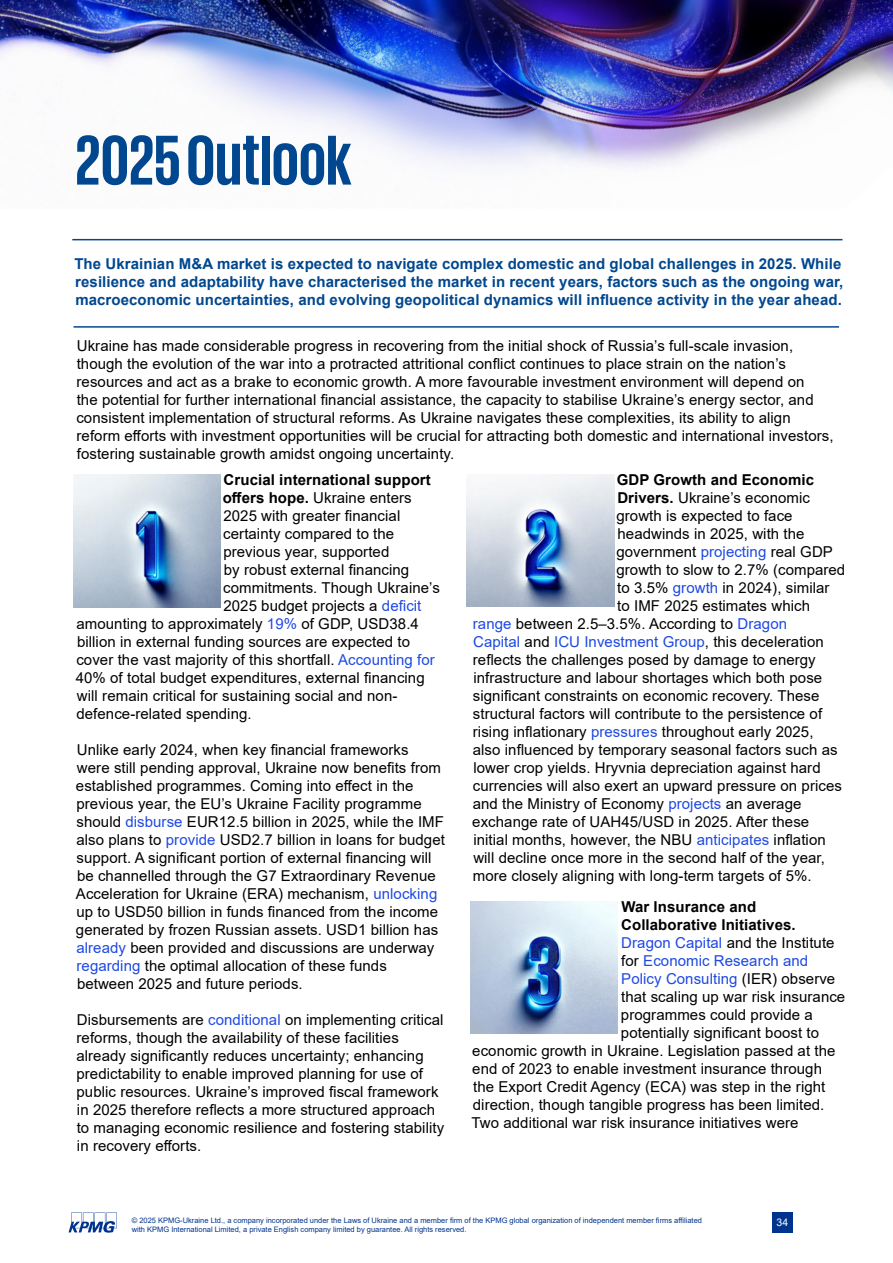
<style>
.page{position:relative;width:893px;height:1263px;background:#fff}
.page>*{position:absolute;margin:0;border:0;box-sizing:border-box;transform-origin:0 0}
.t1{font:700 72px "KPMG Cyrillic";color:#00478f}
.t2{font:15px/18px "Arial";letter-spacing:.005em;color:#000}
.t3{font:700 15px/18px "Arial";letter-spacing:.005em;color:#00478f}
.t4{font:15px "Arial";letter-spacing:.005em;color:#1e49e2}
.t5{font:700 15px "Arial";letter-spacing:.005em;color:#000}
.t6{font:10.5px "Arial";color:#fff}
.t7{font:7.5px "Arial";color:#00338d}
.s1{font-weight:700}
.s2{color:#1e49e2}
.s3{color:#000}
</style>
<div class="page">
<div style="left:772px;top:1212px;width:20px;height:21px;background:#00338d"></div>
<svg style="left:69px;top:1212px;width:48px;height:21px"></svg>
<img style="left:0;top:0;width:893px;height:169px">
<img style="left:73px;top:475px;width:147px;height:132px">
<img style="left:467px;top:474px;width:147px;height:133px">
<img style="left:471px;top:901px;width:147px;height:133px">
<hr style="left:73px;top:326px;width:766px;height:2px;background:#00478f">
<hr style="left:72px;top:239px;width:770px;height:1px;background:#00478f">
<h1 class="t1" style="left:75px;top:124px;width:278px">2025 Outlook</h1>
<p class="t3" style="left:74px;top:255px;width:770px">The Ukrainian M&amp;A market is expected to navigate complex domestic and global challenges in 2025. While resilience and adaptability have characterised the market in recent years, factors such as the ongoing war, macroeconomic uncertainties, and evolving geopolitical dynamics will influence activity in the year ahead.</p>
<p class="t2" style="left:76px;top:337px;width:759px">Ukraine has made considerable progress in recovering from the initial shock of Russia’s full-scale invasion, though the evolution of the war into a protracted attritional conflict continues to place strain on the nation’s resources and act as a brake to economic growth. A more favourable investment environment will depend on<br>the potential for further international financial assistance, the capacity to stabilise Ukraine’s energy sector, and consistent implementation of structural reforms. As Ukraine navigates these complexities, its ability to align reform efforts with investment opportunities will be crucial for attracting both domestic and international investors, fostering sustainable growth amidst ongoing uncertainty.</p>
<p class="t5" style="left:224px;top:469px;width:209px">Crucial international support</p>
<p class="t2" style="left:223px;top:489px;width:191px"><span class="s1">offers hope.</span> Ukraine enters</p>
<p class="t2" style="left:223px;top:507px;width:178px">2025 with greater financial</p>
<p class="t2" style="left:223px;top:525px;width:173px">certainty compared to the</p>
<p class="t2" style="left:223px;top:543px;width:167px">previous year, supported</p>
<p class="t2" style="left:224px;top:561px;width:187px">by robust external financing</p>
<p class="t2" style="left:223px;top:579px;width:218px">commitments. Though Ukraine’s</p>
<p class="t2" style="left:223px;top:597px;width:200px">2025 budget projects a <span class="s2">deficit</span></p>
<p class="t2" style="left:76px;top:615px;width:344px">amounting to approximately <span class="s2">19%</span> of GDP, USD38.4</p>
<p class="t2" style="left:77px;top:633px;width:335px">billion in external funding sources are expected to</p>
<p class="t2" style="left:76px;top:651px;width:360px">cover the vast majority of this shortfall. <span class="s2">Accounting for</span></p>
<p class="t2" style="left:76px;top:669px;width:350px">40% of total budget expenditures, external financing</p>
<p class="t2" style="left:77px;top:687px;width:322px">will remain critical for sustaining social and non-</p>
<p class="t2" style="left:76px;top:705px;width:177px">defence-related spending.</p>
<p class="t2" style="left:76px;top:741px;width:370px">Unlike early 2024, when key financial frameworks<br>were still pending approval, Ukraine now benefits from established programmes. Coming into effect in the previous year, the EU’s Ukraine Facility programme should <span class="s2">disburse</span> EUR12.5 billion in 2025, while the IMF also plans to <span class="s2">provide</span> USD2.7 billion in loans for budget support. A significant portion of external financing will be channelled through the G7 Extraordinary Revenue Acceleration for Ukraine (ERA) mechanism, <span class="s2">unlocking </span>up to USD50 billion in funds financed from the income generated by frozen Russian assets. USD1 billion has <span class="s2">already</span> been provided and discussions are underway <span class="s2">regarding</span> the optimal allocation of these funds between 2025 and future periods.</p>
<p class="t2" style="left:76px;top:1011px;width:369px">Disbursements are <span class="s2">conditional</span> on implementing critical reforms, though the availability of these facilities already significantly reduces uncertainty; enhancing predictability to enable improved planning for use of public resources. Ukraine’s improved fiscal framework in 2025 therefore reflects a more structured approach to managing economic resilience and fostering stability in recovery efforts.</p>
<p class="t5" style="left:617px;top:469px;width:199px">GDP Growth and Economic</p>
<p class="t2" style="left:617px;top:489px;width:194px"><span class="s1">Drivers.</span> Ukraine’s economic</p>
<p class="t2" style="left:616px;top:507px;width:178px">growth is expected to face</p>
<p class="t2" style="left:617px;top:525px;width:189px">headwinds in 2025, with the</p>
<p class="t2" style="left:616px;top:543px;width:218px">government <span class="s2">projecting</span> real GDP</p>
<p class="t2" style="left:616px;top:561px;width:230px">growth to slow to 2.7% (compared</p>
<p class="t2" style="left:617px;top:579px;width:214px">to 3.5% <span class="s2">growth</span> in 2024), similar</p>
<p class="t2" style="left:617px;top:597px;width:194px">to IMF 2025 estimates which</p>
<p class="t2" style="left:473px;top:615px;width:316px"><span class="s2">range</span> between 2.5–3.5%. According to <span class="s2">Dragon</span></p>
<p class="t4" style="left:473px;top:631px;width:352px">Capital <span class="s3">and</span> ICU Investment Group<span class="s3">, this deceleration</span></p>
<p class="t2" style="left:473px;top:651px;width:344px">reflects the challenges posed by damage to energy</p>
<p class="t2" style="left:473px;top:669px;width:350px">infrastructure and labour shortages which both pose</p>
<p class="t2" style="left:473px;top:687px;width:348px">significant constraints on economic recovery. These</p>
<p class="t2" style="left:473px;top:705px;width:351px">structural factors will contribute to the persistence of</p>
<p class="t2" style="left:473px;top:723px;width:342px">rising inflationary <span class="s2">pressures</span> throughout early 2025,</p>
<p class="t2" style="left:473px;top:741px;width:366px">also influenced by temporary seasonal factors such as</p>
<p class="t2" style="left:473px;top:759px;width:349px">lower crop yields. Hryvnia depreciation against hard</p>
<p class="t2" style="left:473px;top:777px;width:371px">currencies will also exert an upward pressure on prices</p>
<p class="t2" style="left:473px;top:795px;width:330px">and the Ministry of Economy <span class="s2">projects</span> an average</p>
<p class="t2" style="left:472px;top:813px;width:338px">exchange rate of UAH45/USD in 2025. After these</p>
<p class="t2" style="left:473px;top:831px;width:354px">initial months, however, the NBU <span class="s2">anticipates</span> inflation</p>
<p class="t2" style="left:473px;top:849px;width:353px">will decline once more in the second half of the year,</p>
<p class="t2" style="left:473px;top:867px;width:340px">more closely aligning with long-term targets of 5%.</p>
<p class="t5" style="left:621px;top:896px;width:136px">War Insurance and</p>
<p class="t5" style="left:621px;top:914px;width:176px">Collaborative Initiatives.</p>
<p class="t2" style="left:621px;top:934px;width:215px"><span class="s2">Dragon Capital</span> and the Institute</p>
<p class="t4" style="left:621px;top:951px;width:188px"><span class="s3">for</span> Economic Research and</p>
<p class="t4" style="left:621px;top:969px;width:215px">Policy Consulting <span class="s3">(IER) observe</span></p>
<p class="t2" style="left:621px;top:988px;width:226px">that scaling up war risk insurance</p>
<p class="t2" style="left:621px;top:1006px;width:193px">programmes could provide a</p>
<p class="t2" style="left:621px;top:1024px;width:200px">potentially significant boost to</p>
<p class="t2" style="left:472px;top:1042px;width:365px">economic growth in Ukraine. Legislation passed at the</p>
<p class="t2" style="left:472px;top:1060px;width:351px">end of 2023 to enable investment insurance through</p>
<p class="t2" style="left:473px;top:1078px;width:354px">the Export Credit Agency (ECA) was step in the right</p>
<p class="t2" style="left:473px;top:1096px;width:353px">direction, though tangible progress has been limited.</p>
<p class="t2" style="left:471px;top:1114px;width:329px">Two additional war risk insurance initiatives were</p>
<p class="t7" style="left:132px;top:1215px;width:572px">© 2025 KPMG-Ukraine Ltd., a company incorporated under the Laws of Ukraine and a member firm of the KPMG global organization of independent member firms affiliated</p>
<p class="t6" style="left:777px;top:1215px;width:13px">34</p>
<p class="t7" style="left:132px;top:1224px;width:336px">with KPMG International Limited, a private English company limited by guarantee. All rights reserved.</p>
</div>
